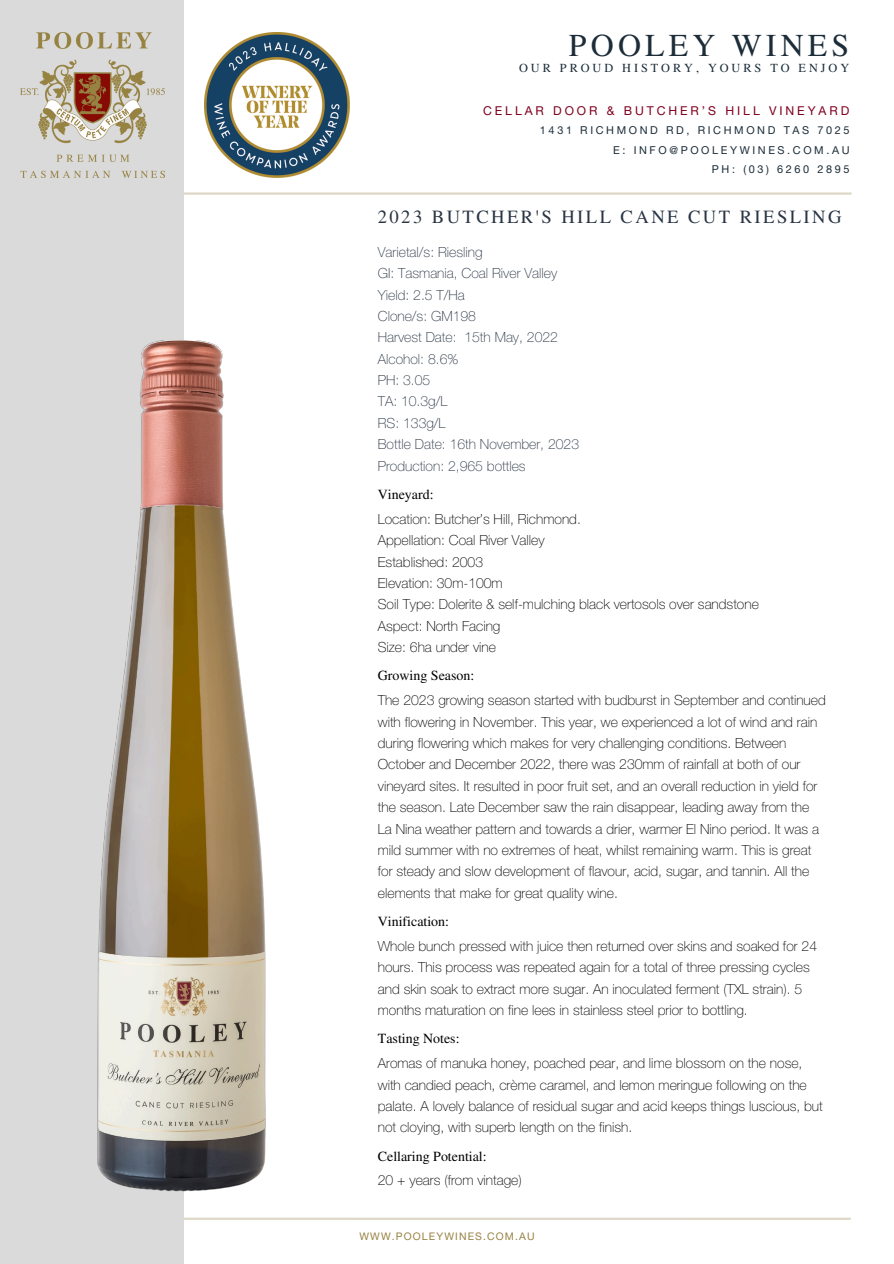
<style>
.page{position:relative;width:894px;height:1264px;background:#fff}
.page>*{position:absolute;margin:0;border:0;box-sizing:border-box;transform-origin:0 0}
.t1{font:31.8px "Times LT Pro";letter-spacing:.13em;color:#1c2d39}
.t2{font:18.6px "Times LT Pro";letter-spacing:.13em;color:#293443}
.t3{font:100 13.95px/21.3px "Helvetica Neue LT Pro";color:#000}
.t4{font:100 13.95px/21.3px "Helvetica Neue LT Pro";color:#293443}
.t5{font:13.95px "Times LT Pro";color:#000}
.t6{font:12.3px "Times LT Pro";letter-spacing:.24em;color:#1c2d39}
.t7{font:12.15px "Helvetica Neue LT Pro";letter-spacing:.24em;color:#800020}
.t8{font:10.95px/19px "Helvetica Neue LT Pro";letter-spacing:.24em;color:#1c2d39;text-align:right}
.t9{font:10.5px "Helvetica Neue LT Pro";letter-spacing:.11em;color:#988344}
.s1{font-family:"Times LT Pro";font-weight:400}
</style>
<div class="page">
<div style="left:0;top:0;width:184px;height:1263px;background:#dadada"></div>
<img style="left:97px;top:340px;width:188px;height:880px">
<img style="left:20px;top:33px;width:144px;height:145px">
<img style="left:204px;top:33px;width:145px;height:145px">
<hr style="left:184px;top:192px;width:667px;height:3px;background:#ddd8c7">
<hr style="left:184px;top:1217px;width:666px;height:2px;background:#ddd8c7">
<h2 class="t1" style="left:568px;top:35px;width:282px">POOLEY WINES</h2>
<h3 class="t6" style="left:519px;top:64px;width:331px">OUR PROUD HISTORY, YOURS TO ENJOY</h3>
<p class="t7" style="left:483px;top:107px;width:367px">CELLAR DOOR &amp; BUTCHER’S HILL VINEYARD</p>
<p class="t8" style="left:540px;top:123px;width:311px">1431 RICHMOND RD, RICHMOND TAS 7025<br>E: INFO@POOLEYWINES.COM.AU<br>PH: (03) 6260 2895</p>
<h1 class="t2" style="left:378px;top:210px;width:465px">2023 BUTCHER'S HILL CANE CUT RIESLING</h1>
<p class="t4" style="left:378px;top:243px;width:203px">Varietal/s: Riesling<br>GI: Tasmania, Coal River Valley<br>Yield: 2.5 T/Ha<br>Clone/s: GM198<br>Harvest Date: 15th May, 2022<br>Alcohol: 8.6%<br>PH: 3.05<br>TA: 10.3g/L<br>RS: 133g/L<br>Bottle Date: 16th November, 2023<br>Production: 2,965 bottles</p>
<h3 class="t3" style="left:378px;top:483px;width:204px;line-height:24.8px"><span class="s1">Vineyard:<br></span>Location: Butcher’s Hill, Richmond.</h3>
<h3 class="t3" style="left:378px;top:531px;width:382px">Appellation: Coal River Valley<br>Established: 2003<br>Elevation: 30m-100m<br>Soil Type: Dolerite &amp; self-mulching black vertosols over sandstone<br>Aspect: North Facing</h3>
<h3 class="t3" style="left:378px;top:638px;width:120px">Size: 6ha under vine</h3>
<h3 class="t3" style="left:378px;top:665px;width:449px;line-height:24.8px"><span class="s1">Growing Season:<br></span>The 2023 growing season started with budburst in September and continued</h3>
<h3 class="t3" style="left:378px;top:713px;width:442px">with flowering in November. This year, we experienced a lot of wind and rain during flowering which makes for very challenging conditions. Between October and December 2022, there was 230mm of rainfall at both of our vineyard sites. It resulted in poor fruit set, and an overall reduction in yield for the season. Late December saw the rain disappear, leading away from the La Nina weather pattern and towards a drier, warmer El Nino period. It was a mild summer with no extremes of heat, whilst remaining warm. This is great for steady and slow development of flavour, acid, sugar, and tannin. All the elements that make for great quality wine.</h3>
<h3 class="t3" style="left:378px;top:910px;width:440px;line-height:24.8px"><span class="s1">Vinification:<br></span>Whole bunch pressed with juice then returned over skins and soaked for 24</h3>
<h3 class="t3" style="left:378px;top:958px;width:433px">hours. This process was repeated again for a total of three pressing cycles and skin soak to extract more sugar. An inoculated ferment (TXL strain). 5 months maturation on fine lees in stainless steel prior to bottling.</h3>
<p class="t3" style="left:378px;top:1028px;width:426px;line-height:24.8px"><span class="s1">Tasting Notes:<br></span>Aromas of manuka honey, poached pear, and lime blossom on the nose,</p>
<p class="t3" style="left:378px;top:1075px;width:446px">with candied peach, crème caramel, and lemon meringue following on the palate. A lovely balance of residual sugar and acid keeps things luscious, but not cloying, with superb length on the finish.</p>
<p class="t5" style="left:378px;top:1151px;width:110px">Cellaring Potential:</p>
<p class="t3" style="left:378px;top:1171px;width:145px">20 + years (from vintage)</p>
<h3 class="t9" style="left:359px;top:1232px;width:176px">WWW.POOLEYWINES.COM.AU</h3>
</div>
